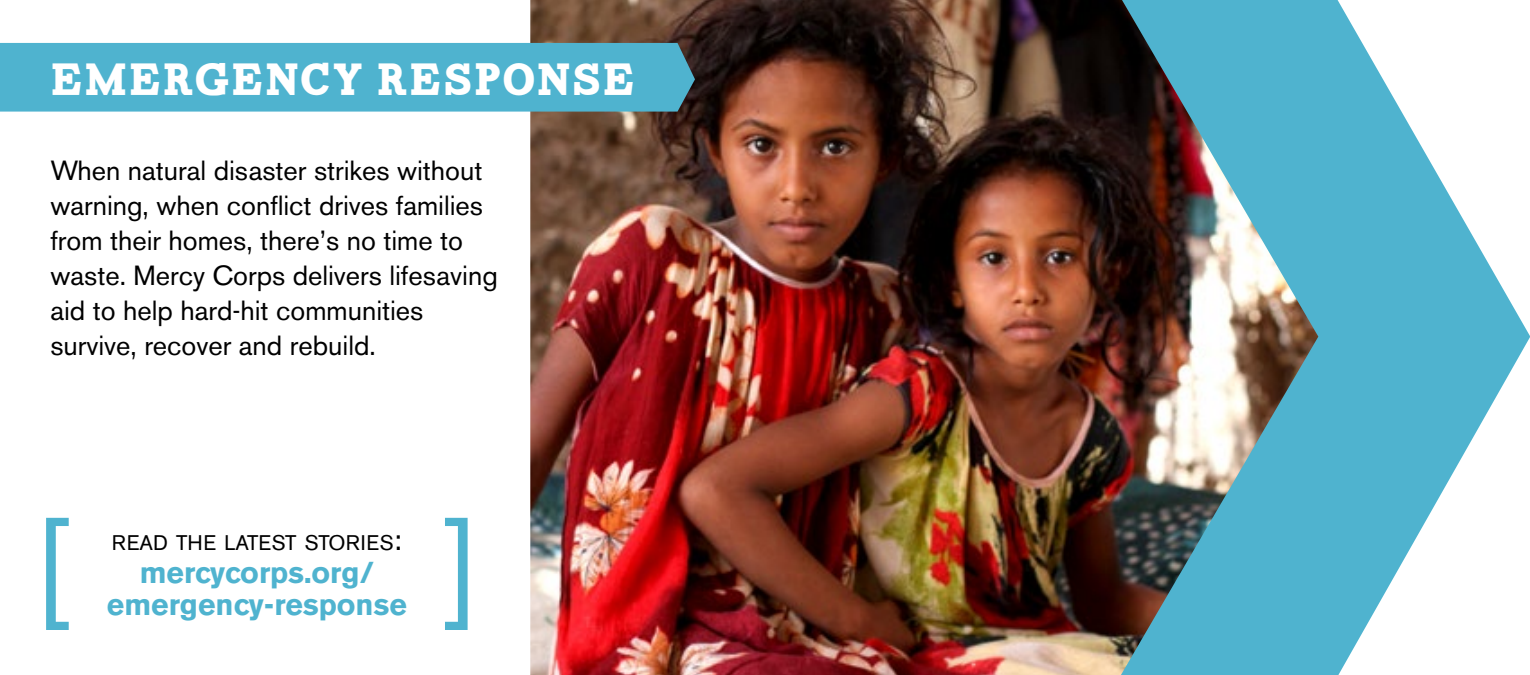
<style>
.page{position:relative;width:1530px;height:675px;background:#fff}
.page>*{position:absolute;margin:0;border:0;box-sizing:border-box;transform-origin:0 0}
.t1{font:45px "Carton";letter-spacing:.02em;color:#fff}
.t2{font:700 30px/32.5px "Akzidenz Grotesk BE";color:#4fb3cf;text-align:center}
.t3{font:27.5px/35px "Akzidenz Grotesk BE";color:#000}
.t4{font:21px "Akzidenz Grotesk BE";color:#000}
.s1{font-size:30px}
</style>
<div class="page">
<img style="left:530px;top:0;width:591px;height:675px">
<svg style="left:1121px;top:0;width:409px;height:675px;fill:#4fb3cf"></svg>
<svg style="left:46px;top:518px;width:23px;height:112px"></svg>
<svg style="left:445px;top:518px;width:23px;height:112px"></svg>
<div style="left:0;top:43px;width:695px;height:69px;background:#4fb3cf"></div>
<h1 class="t1" style="left:50px;top:61px;width:456px">EMERGENCY RESPON</h1>
<h1 class="t1" style="left:572px;top:61px;width:60px">SE</h1>
<p class="t3" style="left:50px;top:153px;width:449px">When natural disaster strikes without warning, when conflict drives families from their homes, there’s no time to waste. Mercy Corps delivers lifesaving aid to help hard-hit communities survive, recover and rebuild.</p>
<p class="t4" style="left:112px;top:530px;width:291px">READ THE LATEST STORIES<span class="s1">:</span></p>
<p class="t2" style="left:107px;top:556px;width:301px">mercycorps.org/ emergency-response</p>
</div>
